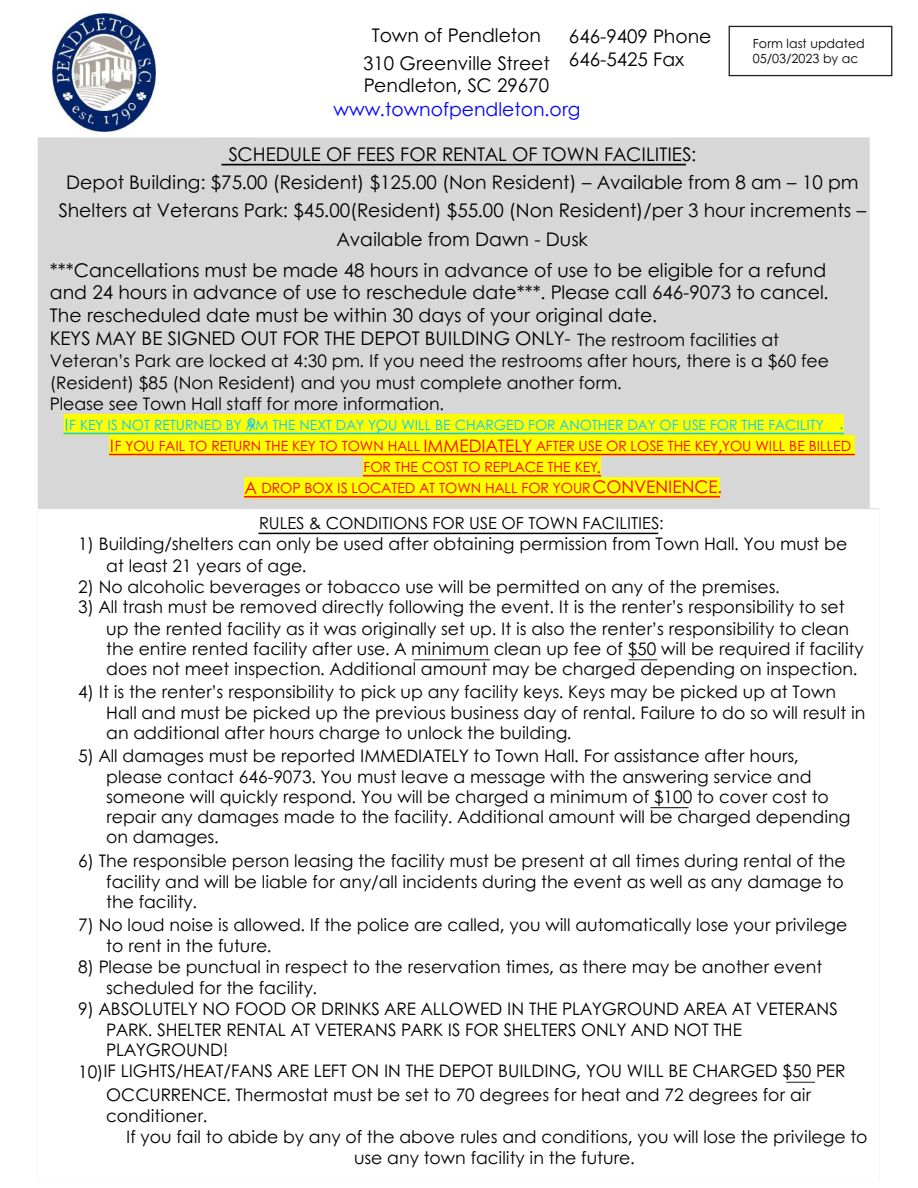
<style>
.page{position:relative;width:918px;height:1188px;background:#fff}
.page>*{position:absolute;margin:0;border:0;box-sizing:border-box;transform-origin:0 0}
.t1{font:18.75px/28.2px "Century Gothic";color:#000;text-align:center}
.t2{font:18.75px "Century Gothic";color:#00f}
.t3{font:17.25px/20px "Century Gothic";color:#000}
.t4{font:17.25px "Century Gothic";color:#f00}
.t5{font:17.25px "Century Gothic";color:#0cf}
.t6{font:16.5px "Century Gothic";color:#000}
.t7{font:14.1px "Century Gothic";color:#f00}
.t8{font:14.1px "Century Gothic";color:#0cf}
.t9{font:12.6px/15.3px "Century Gothic";color:#000}
.s1{font-size:17.25px}
</style>
<div class="page">
<img style="left:37px;top:137px;width:843px;height:946px">
<img style="left:53px;top:13px;width:102px;height:119px">
<img style="left:728px;top:25px;width:165px;height:52px">
<h2 class="t1" style="left:363px;top:20px;width:188px">Town of Pendleton<br>310 Greenville Street</h2>
<h2 class="t1" style="left:364px;top:70px;width:187px">Pendleton, SC 29670</h2>
<h2 class="t1" style="left:569px;top:23px;width:144px;line-height:23.5px;text-align:left">646-9409 Phone<br>646-5425 Fax</h2>
<p class="t2" style="left:333px;top:95px;width:249px">www.townofpendleton.org</p>
<p class="t1" style="left:59px;top:139px;width:809px">SCHEDULE OF FEES FOR RENTAL OF TOWN FACILITIES:<br>Depot Building: $75.00 (Resident) $125.00 (Non Resident) – Available from 8 am – 10 pm Shelters at Veterans Park: $45.00(Resident) $55.00 (Non Resident)/per 3 hour increments – Available from Dawn - Dusk</p>
<h2 class="t1" style="left:50px;top:258px;width:780px;line-height:23px;text-align:justify">***Cancellations must be made 48 hours in advance of use to be eligible for a refund and 24 hours in advance of use to reschedule date***. Please call 646-9073 to cancel.<br>The rescheduled date must be within 30 days of your original date.</h2>
<h2 class="t1" style="left:50px;top:323px;width:731px">KEYS MAY BE SIGNED OUT FOR THE DEPOT BUILDING ONLY- <span class="s1">The restroom facilities at</span></h2>
<p class="t9" style="left:753px;top:35px;width:114px">Form last updated<br>05/03/2023 by ac</p>
<h2 class="t3" style="left:50px;top:350px;width:781px;line-height:21.1px">Veteran’s Park are locked at 4:30 pm. If you need the restrooms after hours, there is a $60 fee (Resident) $85 (Non Resident) and you must complete another form.<br>Please see Town Hall staff for more information.</h2>
<h2 class="t5" style="left:64px;top:411px;width:6px">I</h2>
<p class="t5" style="left:247px;top:411px;width:11px">9</p>
<p class="t5" style="left:377px;top:411px;width:6px">,</p>
<h2 class="t8" style="left:69px;top:414px;width:756px">F KEY IS NOT RETURNED BY AM THE NEXT DAY YOU WILL BE CHARGED FOR ANOTHER DAY OF USE FOR THE FACILITY</h2>
<h1 class="t7" style="left:115px;top:435px;width:307px">F YOU FAIL TO RETURN THE KEY TO TOWN HALL</h1>
<h1 class="t7" style="left:536px;top:435px;width:317px">AFTER USE OR LOSE THE KEY YOU WILL BE BILLED</h1>
<h1 class="t7" style="left:364px;top:456px;width:236px">FOR THE COST TO REPLACE THE KEY</h1>
<h2 class="t7" style="left:261px;top:477px;width:331px">DROP BOX IS LOCATED AT TOWN HALL FOR YOUR</h2>
<p class="t5" style="left:840px;top:410px;width:6px">.</p>
<p class="t4" style="left:110px;top:432px;width:6px">I</p>
<h4 class="t4" style="left:423px;top:432px;width:110px">IMMEDIATELY</h4>
<p class="t4" style="left:719px;top:432px;width:6px">,</p>
<h1 class="t4" style="left:597px;top:454px;width:6px">.</h1>
<p class="t4" style="left:245px;top:475px;width:14px">A</p>
<h4 class="t4" style="left:592px;top:473px;width:131px">CONVENIENCE.</h4>
<h2 class="t6" style="left:259px;top:510px;width:406px">RULES &amp; CONDITIONS FOR USE OF TOWN FACILITIES:</h2>
<h4 class="t3" style="left:78px;top:533px;width:771px">1) Building/shelters can only be used after obtaining permission from Town Hall. You must be</h4>
<p class="t3" style="left:106px;top:555px;width:202px">at least 21 years of age.</p>
<h4 class="t3" style="left:78px;top:576px;width:703px">2) No alcoholic beverages or tobacco use will be permitted on any of the premises.</h4>
<h4 class="t3" style="left:78px;top:596px;width:768px">3) All trash must be removed directly following the event. It is the renter’s responsibility to set</h4>
<h1 class="t3" style="left:106px;top:618px;width:759px">up the rented facility as it was originally set up. It is also the renter’s responsibility to clean the entire rented facility after use. A minimum clean up fee of $50 will be required if facility does not meet inspection. Additional amount may be charged depending on inspection.</h1>
<p class="t3" style="left:78px;top:681px;width:760px">4) It is the renter’s responsibility to pick up any facility keys. Keys may be picked up at Town</p>
<h4 class="t3" style="left:106px;top:702px;width:761px">Hall and must be picked up the previous business day of rental. Failure to do so will result in an additional after hours charge to unlock the building.</h4>
<h3 class="t3" style="left:78px;top:745px;width:722px">5) All damages must be reported IMMEDIATELY to Town Hall. For assistance after hours,</h3>
<h2 class="t3" style="left:106px;top:766px;width:746px">please contact 646-9073. You must leave a message with the answering service and someone will quickly respond. You will be charged a minimum of $100 to cover cost to repair any damages made to the facility. Additional amount will be charged depending on damages.</h2>
<h2 class="t3" style="left:78px;top:850px;width:769px">6) The responsible person leasing the facility must be present at all times during rental of the</h2>
<h2 class="t3" style="left:106px;top:871px;width:739px">facility and will be liable for any/all incidents during the event as well as any damage to the facility.</h2>
<h2 class="t3" style="left:78px;top:914px;width:771px">7) No loud noise is allowed. If the police are called, you will automatically lose your privilege</h2>
<h2 class="t3" style="left:106px;top:935px;width:167px">to rent in the future.</h2>
<h2 class="t3" style="left:78px;top:956px;width:746px">8) Please be punctual in respect to the reservation times, as there may be another event</h2>
<h2 class="t3" style="left:106px;top:977px;width:213px">scheduled for the facility.</h2>
<h2 class="t3" style="left:78px;top:998px;width:761px">9) ABSOLUTELY NO FOOD OR DRINKS ARE ALLOWED IN THE PLAYGROUND AREA AT VETERANS</h2>
<h2 class="t3" style="left:106px;top:1019px;width:637px">PARK. SHELTER RENTAL AT VETERANS PARK IS FOR SHELTERS ONLY AND NOT THE<br>PLAYGROUND!</h2>
<h2 class="t3" style="left:78px;top:1060px;width:769px">10)IF LIGHTS/HEAT/FANS ARE LEFT ON IN THE DEPOT BUILDING, YOU WILL BE CHARGED $50 PER</h2>
<h2 class="t3" style="left:106px;top:1083px;width:707px;line-height:21.1px">OCCURRENCE. Thermostat must be set to 70 degrees for heat and 72 degrees for air conditioner.</h2>
<h2 class="t3" style="left:126px;top:1125px;width:743px;line-height:21.1px;text-align:center">If you fail to abide by any of the above rules and conditions, you will lose the privilege to use any town facility in the future.</h2>
</div>
